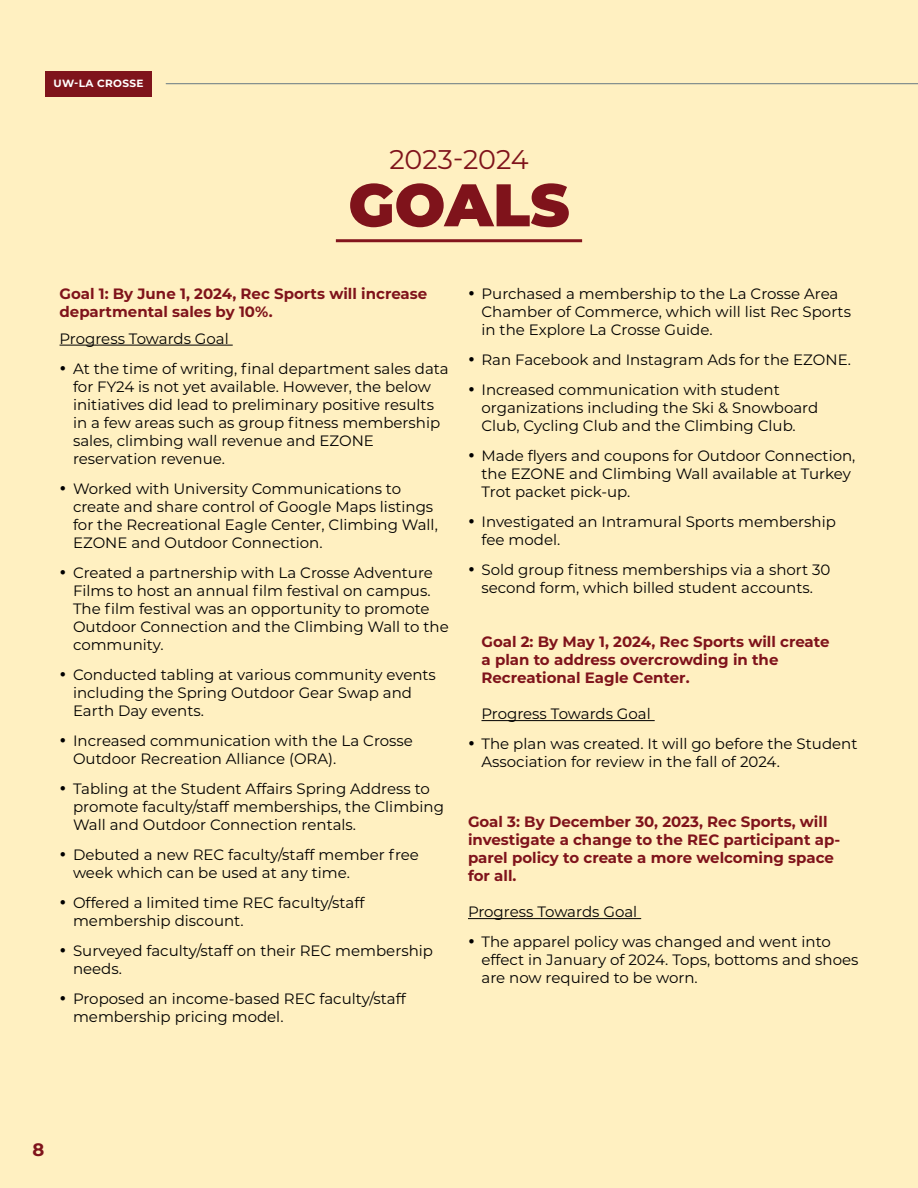
<style>
.page{position:relative;width:918px;height:1188px;background:#fff0c1}
.page>*{position:absolute;margin:0;border:0;box-sizing:border-box;transform-origin:0 0}
.Headline_38{font:900 60px "Montserrat";color:#7f131b}
.Headline_38-2{font:27px "Montserrat";letter-spacing:-.005em;color:#7f131b}
.t1{font:700 18px "Montserrat";color:#7f131b}
.t2{font:15px/18px "Montserrat";color:#000}
.Goal_Text{font:700 15px/18px "Montserrat";color:#7f131b}
.Page_Category{font:700 10.5px "Montserrat";letter-spacing:.03em;color:#fff}
</style>
<div class="page">
<hr style="left:60px;top:345px;width:173px;height:1px;background:#000">
<hr style="left:482px;top:720px;width:173px;height:1px;background:#000">
<hr style="left:468px;top:918px;width:173px;height:1px;background:#000">
<hr style="left:336px;top:239px;width:246px;height:3px;background:#83151d">
<div style="left:45px;top:71px;width:107px;height:26px;background:#7f141b"></div>
<hr style="left:166px;top:83px;width:752px;height:1px;background:#677982">
<p class="Page_Category" style="left:54px;top:76px;width:91px">UW-LA CROSSE</p>
<p class="Headline_38-2" style="left:389px;top:141px;width:141px">2023-2024</p>
<p class="Headline_38" style="left:348px;top:160px;width:223px">GOALS</p>
<p class="Goal_Text" style="left:60px;top:284px;width:369px">Goal 1: By June 1, 2024, Rec Sports will increase departmental sales by 10%.</p>
<p class="t2" style="left:60px;top:329px;width:171px">Progress Towards Goal</p>
<p class="t2" style="left:73px;top:359px;width:377px;text-indent:-14px">• At the time of writing, final department sales data for FY24 is not yet available. However, the below initiatives did lead to preliminary positive results in a few areas such as group fitness membership sales, climbing wall revenue and EZONE reservation revenue.</p>
<p class="t2" style="left:73px;top:479px;width:366px;text-indent:-14px">• Worked with University Communications to create and share control of Google Maps listings for the Recreational Eagle Center, Climbing Wall, EZONE and Outdoor Connection.</p>
<p class="t2" style="left:73px;top:563px;width:377px;text-indent:-14px">• Created a partnership with La Crosse Adventure Films to host an annual film festival on campus.<br>The film festival was an opportunity to promote Outdoor Connection and the Climbing Wall to the community.</p>
<p class="t2" style="left:73px;top:665px;width:364px;text-indent:-14px">• Conducted tabling at various community events including the Spring Outdoor Gear Swap and<br>Earth Day events.</p>
<p class="t2" style="left:73px;top:731px;width:341px;text-indent:-14px">• Increased communication with the La Crosse<br>Outdoor Recreation Alliance (ORA).</p>
<p class="t2" style="left:73px;top:779px;width:372px;text-indent:-14px">• Tabling at the Student Affairs Spring Address to promote faculty/staff memberships, the Climbing<br>Wall and Outdoor Connection rentals.</p>
<p class="t2" style="left:73px;top:845px;width:347px;text-indent:-14px">• Debuted a new REC faculty/staff member free week which can be used at any time.</p>
<p class="t2" style="left:73px;top:893px;width:293px;text-indent:-14px">• Offered a limited time REC faculty/staff membership discount.</p>
<p class="t2" style="left:73px;top:941px;width:362px;text-indent:-14px">• Surveyed faculty/staff on their REC membership needs.</p>
<p class="t2" style="left:73px;top:989px;width:334px;text-indent:-14px">• Proposed an income-based REC faculty/staff membership pricing model.</p>
<p class="t2" style="left:482px;top:284px;width:371px;text-indent:-14px">• Purchased a membership to the La Crosse Area<br>Chamber of Commerce, which will list Rec Sports in the Explore La Crosse Guide.</p>
<p class="t2" style="left:468px;top:350px;width:385px">• Ran Facebook and Instagram Ads for the EZONE.</p>
<p class="t2" style="left:482px;top:380px;width:338px;text-indent:-14px">• Increased communication with student organizations including the Ski &amp; Snowboard<br>Club, Cycling Club and the Climbing Club.</p>
<p class="t2" style="left:482px;top:446px;width:375px;text-indent:-14px">• Made flyers and coupons for Outdoor Connection, the EZONE and Climbing Wall available at Turkey<br>Trot packet pick-up.</p>
<p class="t2" style="left:482px;top:512px;width:356px;text-indent:-14px">• Investigated an Intramural Sports membership fee model.</p>
<p class="t2" style="left:468px;top:560px;width:364px;text-align:center">• Sold group fitness memberships via a short 30 second form, which billed student accounts.</p>
<p class="Goal_Text" style="left:482px;top:632px;width:350px">Goal 2: By May 1, 2024, Rec Sports will create a plan to address overcrowding in the<br>Recreational Eagle Center.</p>
<p class="t2" style="left:482px;top:704px;width:171px">Progress Towards Goal</p>
<p class="t2" style="left:482px;top:734px;width:378px;text-indent:-14px">• The plan was created. It will go before the Student<br>Association for review in the fall of 2024.</p>
<p class="Goal_Text" style="left:468px;top:812px;width:374px">Goal 3: By December 30, 2023, Rec Sports, will investigate a change to the REC participant ap&shy;parel policy to create a more welcoming space for all.</p>
<p class="t2" style="left:468px;top:902px;width:171px">Progress Towards Goal</p>
<p class="t2" style="left:482px;top:932px;width:378px;text-indent:-14px">• The apparel policy was changed and went into effect in January of 2024. Tops, bottoms and shoes are now required to be worn.</p>
<p class="t1" style="left:32px;top:1137px;width:13px">8</p>
</div>
